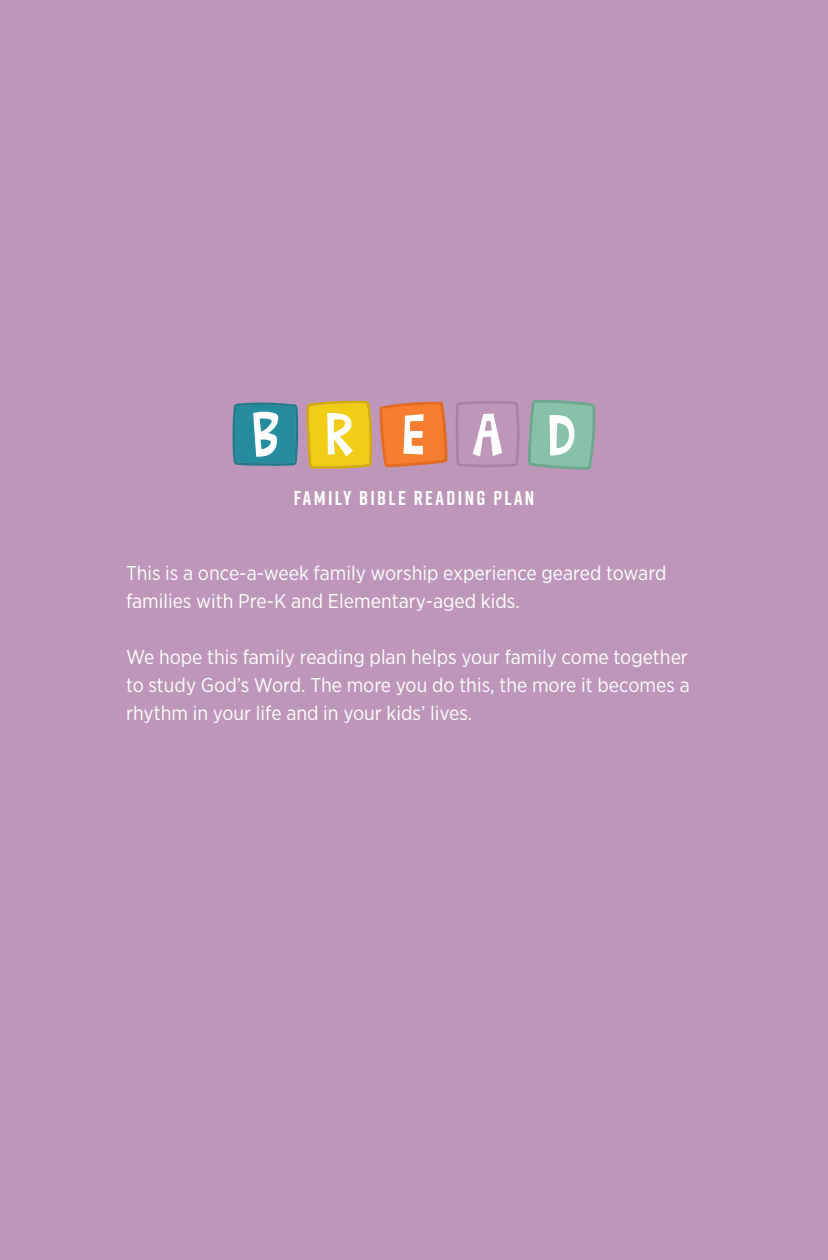
<style>
.page{position:relative;width:828px;height:1260px;background:#bd96ba}
.page>*{position:absolute;margin:0;border:0;box-sizing:border-box;transform-origin:0 0}
.t1{font:63.4px "Barthowheel";letter-spacing:.745em;color:#fff}
.t2{font:20px/28px "Gotham Narrow";color:#fff}
.t3{font:700 20px "Rift";letter-spacing:.12em;color:#fff}
</style>
<div class="page">
<svg style="left:528px;top:400px;width:68px;height:70px;background:#87baa5"></svg>
<svg style="left:307px;top:400px;width:66px;height:69px;background:#e8c320"></svg>
<svg style="left:232px;top:402px;width:67px;height:64px;background:#2e8a9c"></svg>
<svg style="left:456px;top:401px;width:64px;height:66px"></svg>
<svg style="left:380px;top:401px;width:67px;height:66px;background:#ec7c39"></svg>
<h1 class="t1" style="left:252px;top:398px;width:326px">BREAD</h1>
<p class="t3" style="left:294px;top:484px;width:242px">FAMILY BIBLE READING PLAN</p>
<p class="t2" style="left:126px;top:559px;width:542px">This is a once-a-week family worship experience geared toward families with Pre-K and Elementary-aged kids.</p>
<p class="t2" style="left:126px;top:643px;width:565px;text-align:justify">We hope this family reading plan helps your family come together to study God’s Word. The more you do this, the more it becomes a rhythm in your life and in your kids’ lives.</p>
</div>
